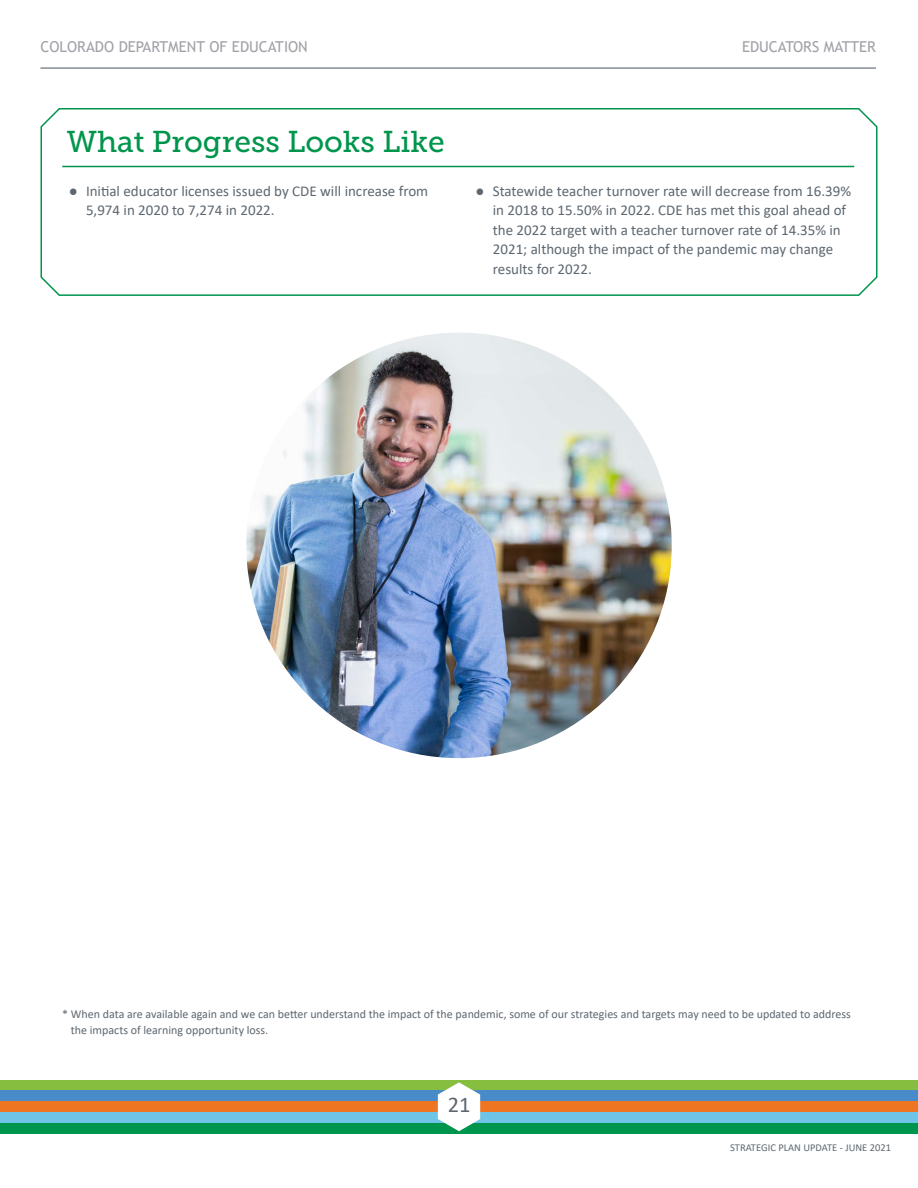
<style>
.page{position:relative;width:918px;height:1188px;background:#fff}
.page>*{position:absolute;margin:0;border:0;box-sizing:border-box;transform-origin:0 0}
.t1{font:30px "Museo Slab 500";color:#00954c}
.t2{font:22.5px "Calibri";color:#5d6770}
.t3{font:15px/19.5px "Calibri";color:#5d6770}
.t4{font:15px "Trebuchet MS";color:#a1a2a8}
.t5{font:12px/16.5px "Calibri";color:#5d6770}
.t6{font:10.5px "Calibri";color:#5d6770}
</style>
<div class="page">
<hr style="left:40px;top:68px;width:836px;height:1px;background:#5d6770">
<div style="left:0;top:1080px;width:918px;height:11px;background:#86be40"></div>
<div style="left:0;top:1091px;width:918px;height:10px;background:#498bc9"></div>
<div style="left:0;top:1101px;width:918px;height:11px;background:#ee7622"></div>
<div style="left:0;top:1112px;width:918px;height:11px;background:#6ec4e7"></div>
<div style="left:0;top:1123px;width:918px;height:11px;background:#00954c"></div>
<svg style="left:438px;top:1082px;width:42px;height:49px"></svg>
<svg style="left:40px;top:108px;width:838px;height:188px"></svg>
<img style="left:246px;top:333px;width:426px;height:425px;border-radius:213px">
<p class="t4" style="left:40px;top:37px;width:269px">COLORADO DEPARTMENT OF EDUCATION</p>
<p class="t4" style="left:742px;top:37px;width:136px">EDUCATORS MATTER</p>
<h1 class="t1" style="left:67px;top:125px;width:379px">What Progress Looks Like</h1>
<p class="t3" style="left:86px;top:180px;width:344px;text-indent:-17px">● Initial educator licenses issued by CDE will increase from<br>5,974 in 2020 to 7,274 in 2022.</p>
<p class="t3" style="left:493px;top:180px;width:360px;text-indent:-17px">● Statewide teacher turnover rate will decrease from 16.39% in 2018 to 15.50% in 2022. CDE has met this goal ahead of the 2022 target with a teacher turnover rate of 14.35% in 2021; although the impact of the pandemic may change results for 2022.</p>
<p class="t5" style="left:71px;top:1005px;width:781px;text-indent:-9px">* When data are available again and we can better understand the impact of the pandemic, some of our strategies and targets may need to be updated to address the impacts of learning opportunity loss.</p>
<h2 class="t2" style="left:448px;top:1089px;width:24px">21</h2>
<p class="t6" style="left:730px;top:1140px;width:162px">STRATEGIC PLAN UPDATE - JUNE 2021</p>
</div>
